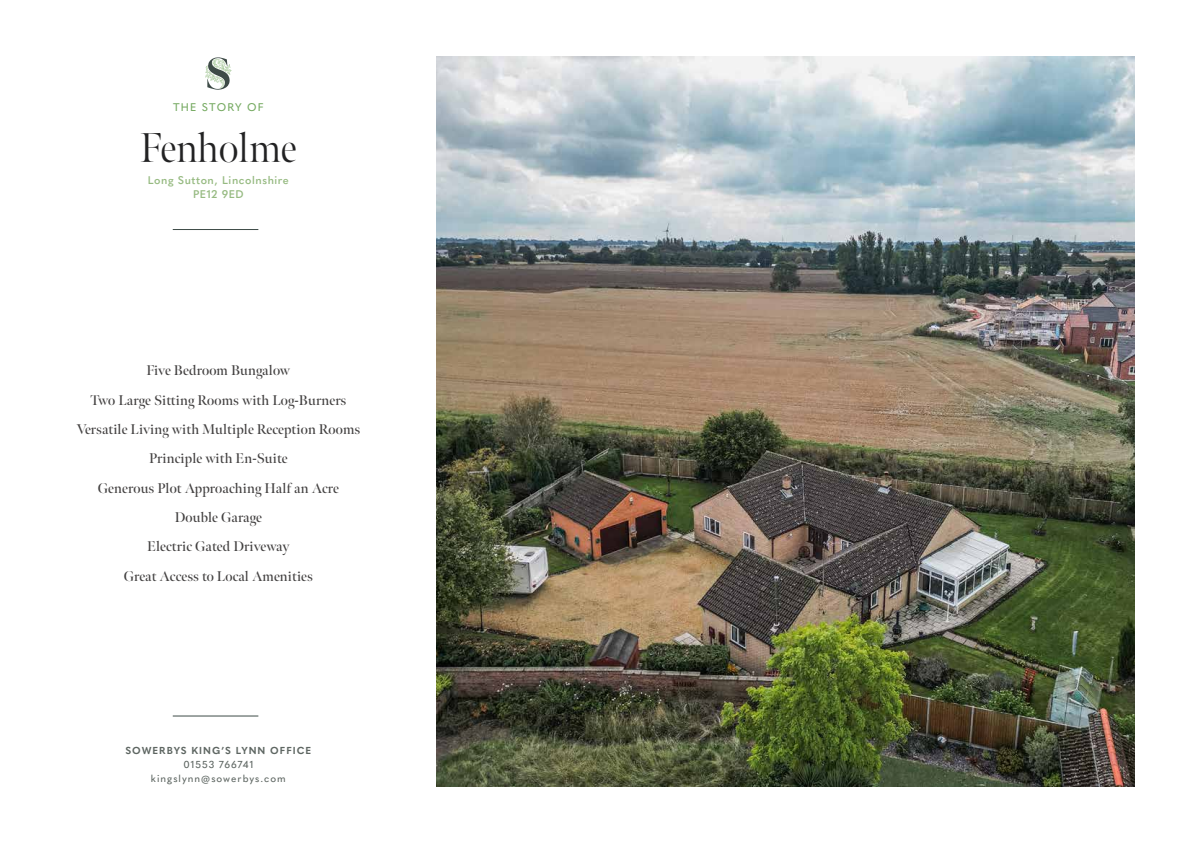
<style>
.page{position:relative;width:1191px;height:842px;background:#fff}
.page>*{position:absolute;margin:0;border:0;box-sizing:border-box;transform-origin:0 0}
.t1{font:300 41.5px "Meno Banner";color:#222223}
.t2{font:600 14px/29.3px "Meno Banner";letter-spacing:.01em;color:#434141;text-align:center}
.t3{font:600 11px/14px "Quasimoda";letter-spacing:.05em;color:#96ba81;text-align:center}
.t4{font:500 11px "Quasimoda";letter-spacing:.1em;color:#76aa62}
.t5{font:500 10px/14px "Quasimoda";letter-spacing:.1em;color:#5e6662;text-align:center}
.t6{font:700 10px "Quasimoda";letter-spacing:.1em;color:#5e6662}
</style>
<div class="page">
<img style="left:437px;top:57px;width:697px;height:729px">
<hr style="left:173px;top:715px;width:85px;height:1px;background:#3e4b47">
<hr style="left:173px;top:229px;width:85px;height:1px;background:#3e4b47">
<svg style="left:205px;top:57px;width:27px;height:33px"></svg>
<p class="t4" style="left:173px;top:99px;width:92px">THE STORY OF</p>
<h1 class="t1" style="left:140px;top:123px;width:158px">Fenholme</h1>
<p class="t3" style="left:148px;top:172px;width:143px">Long Sutton, Lincolnshire<br>PE12 9ED</p>
<p class="t2" style="left:76px;top:356px;width:285px">Five Bedroom Bungalow<br>Two Large Sitting Rooms with Log-Burners<br>Versatile Living with Multiple Reception Rooms<br>Principle with En-Suite<br>Generous Plot Approaching Half an Acre<br>Double Garage<br>Electric Gated Driveway<br>Great Access to Local Amenities</p>
<p class="t6" style="left:125px;top:743px;width:187px">SOWERBYS KING’S LYNN OFFICE</p>
<p class="t5" style="left:151px;top:757px;width:136px">01553 766741 kingslynn@sowerbys.com</p>
</div>
